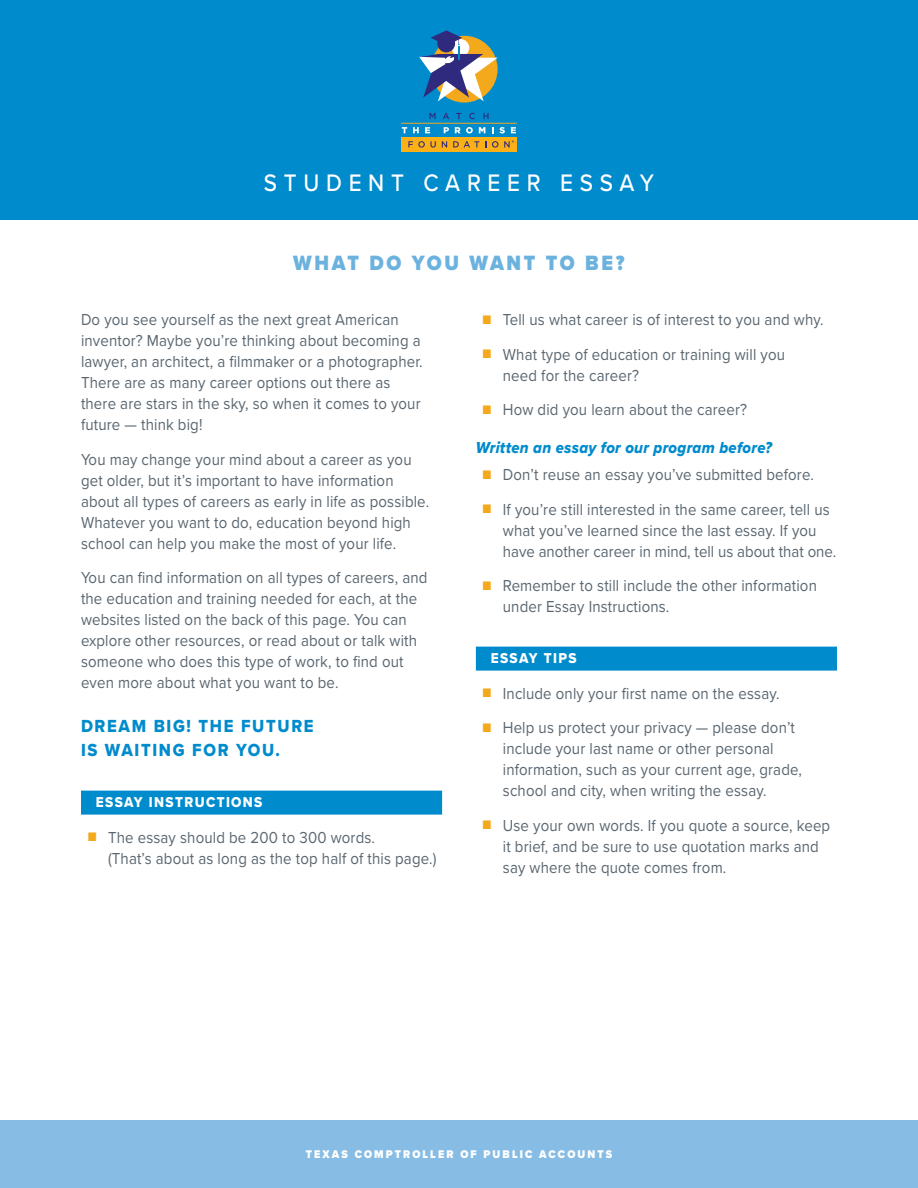
<style>
.page{position:relative;width:918px;height:1188px;background:#fff}
.page>*{position:absolute;margin:0;border:0;box-sizing:border-box;transform-origin:0 0}
.t1{font:500 24.75px "Proxima Nova";letter-spacing:.3em;color:#fff;scale:.91 1}
.t2{font:900 21.45px "Proxima Nova";letter-spacing:.14em;color:#6cb2df;scale:.91 1}
.t3{font:18.15px/24px "Proxima Nova Extrabld";letter-spacing:.1em;color:#008bcd;scale:.91 1}
.t4{font:16.5px/21px "Proxima Nova";letter-spacing:.01em;color:#5a6670;scale:.91 1}
.t5{font:16.5px "Proxima Nova Extrabld It";letter-spacing:.02em;color:#008bcd;scale:.91 1}
.t6{font:14.85px "Proxima Nova Extrabld";letter-spacing:.1em;color:#fff;scale:.91 1}
.t7{font:900 11.55px "Proxima Nova";letter-spacing:.2em;color:#fff;scale:.91 1}
.s1{font-size:14.85px;color:#f4a81c}
</style>
<div class="page">
<div style="left:0;top:1120px;width:918px;height:68px;background:#87bde5"></div>
<div style="left:0;top:0;width:918px;height:220px;background:#008bcd"></div>
<svg style="left:419px;top:30px;width:79px;height:71px"></svg>
<div style="left:401px;top:138px;width:116px;height:14px;background:#fbb017"></div>
<svg style="left:402px;top:127px;width:5px;height:6px"></svg>
<svg style="left:413px;top:127px;width:6px;height:6px"></svg>
<svg style="left:425px;top:127px;width:5px;height:6px"></svg>
<svg style="left:444px;top:127px;width:5px;height:6px"></svg>
<svg style="left:455px;top:127px;width:18px;height:6px"></svg>
<svg style="left:479px;top:127px;width:6px;height:6px"></svg>
<svg style="left:492px;top:127px;width:13px;height:6px"></svg>
<svg style="left:511px;top:127px;width:5px;height:6px"></svg>
<hr style="left:401px;top:123px;width:116px;height:1px;background:#f4a81c">
<svg style="left:408px;top:141px;width:28px;height:7px"></svg>
<svg style="left:442px;top:141px;width:5px;height:6px"></svg>
<svg style="left:453px;top:141px;width:26px;height:6px"></svg>
<svg style="left:492px;top:141px;width:6px;height:7px"></svg>
<svg style="left:504px;top:140px;width:10px;height:7px"></svg>
<svg style="left:429px;top:113px;width:7px;height:6px"></svg>
<svg style="left:443px;top:113px;width:6px;height:6px"></svg>
<svg style="left:456px;top:113px;width:5px;height:6px"></svg>
<svg style="left:469px;top:113px;width:6px;height:6px"></svg>
<svg style="left:483px;top:113px;width:6px;height:6px"></svg>
<div style="left:81px;top:791px;width:361px;height:24px;background:#008bcd"></div>
<div style="left:476px;top:647px;width:361px;height:24px;background:#008bcd"></div>
<h1 class="t1" style="left:264px;top:165px;width:430px">STUDENT CAREER ESSAY</h1>
<h2 class="t2" style="left:293px;top:247px;width:366px">WHAT DO YOU WANT TO BE?</h2>
<p class="t4" style="left:81px;top:308px;width:377px">Do you see yourself as the next great American inventor? Maybe you’re thinking about becoming a lawyer, an architect, a filmmaker or a photographer.<br>There are as many career options out there as there are stars in the sky, so when it comes to your future — think big!</p>
<p class="t4" style="left:81px;top:448px;width:384px">You may change your mind about a career as you get older, but it’s important to have information about all types of careers as early in life as possible.<br>Whatever you want to do, education beyond high school can help you make the most of your life.</p>
<p class="t4" style="left:81px;top:566px;width:382px">You can find information on all types of careers, and the education and training needed for each, at the websites listed on the back of this page. You can explore other resources, or read about or talk with someone who does this type of work, to find out even more about what you want to be.</p>
<p class="t3" style="left:81px;top:714px;width:257px">DREAM BIG! THE FUTURE<br>IS WAITING FOR YOU.</p>
<p class="t6" style="left:96px;top:791px;width:185px">ESSAY INSTRUCTIONS</p>
<p class="t4" style="left:108px;top:826px;width:363px;text-indent:-20px"><span class="s1">■</span> The essay should be 200 to 300 words.<br>(That’s about as long as the top half of this page.)</p>
<p class="t4" style="left:483px;top:308px;width:376px"><span class="s1">■</span> Tell us what career is of interest to you and why.</p>
<p class="t4" style="left:503px;top:343px;width:312px;text-indent:-20px"><span class="s1">■</span> What type of education or training will you need for the career?</p>
<p class="t4" style="left:483px;top:398px;width:292px"><span class="s1">■</span> How did you learn about the career?</p>
<p class="t5" style="left:476px;top:435px;width:327px">Written an essay for our program before?</p>
<p class="t4" style="left:483px;top:464px;width:366px"><span class="s1">■</span> Don’t reuse an essay you’ve submitted before.</p>
<p class="t4" style="left:503px;top:498px;width:368px;text-indent:-20px"><span class="s1">■</span> If you’re still interested in the same career, tell us what you’ve learned since the last essay. If you have another career in mind, tell us about that one.</p>
<p class="t4" style="left:503px;top:575px;width:347px;text-indent:-20px"><span class="s1">■</span> Remember to still include the other information under Essay Instructions.</p>
<p class="t6" style="left:491px;top:647px;width:96px">ESSAY TIPS</p>
<p class="t4" style="left:483px;top:682px;width:328px"><span class="s1">■</span> Include only your first name on the essay.</p>
<p class="t4" style="left:503px;top:716px;width:330px;text-indent:-20px"><span class="s1">■</span> Help us protect your privacy — please don’t include your last name or other personal information, such as your current age, grade, school and city, when writing the essay.</p>
<p class="t4" style="left:503px;top:814px;width:361px;text-indent:-20px"><span class="s1">■</span> Use your own words. If you quote a source, keep it brief, and be sure to use quotation marks and say where the quote comes from.</p>
<p class="t7" style="left:306px;top:1146px;width:338px">TEXAS COMPTROLLER OF PUBLIC ACCOUNTS</p>
</div>
